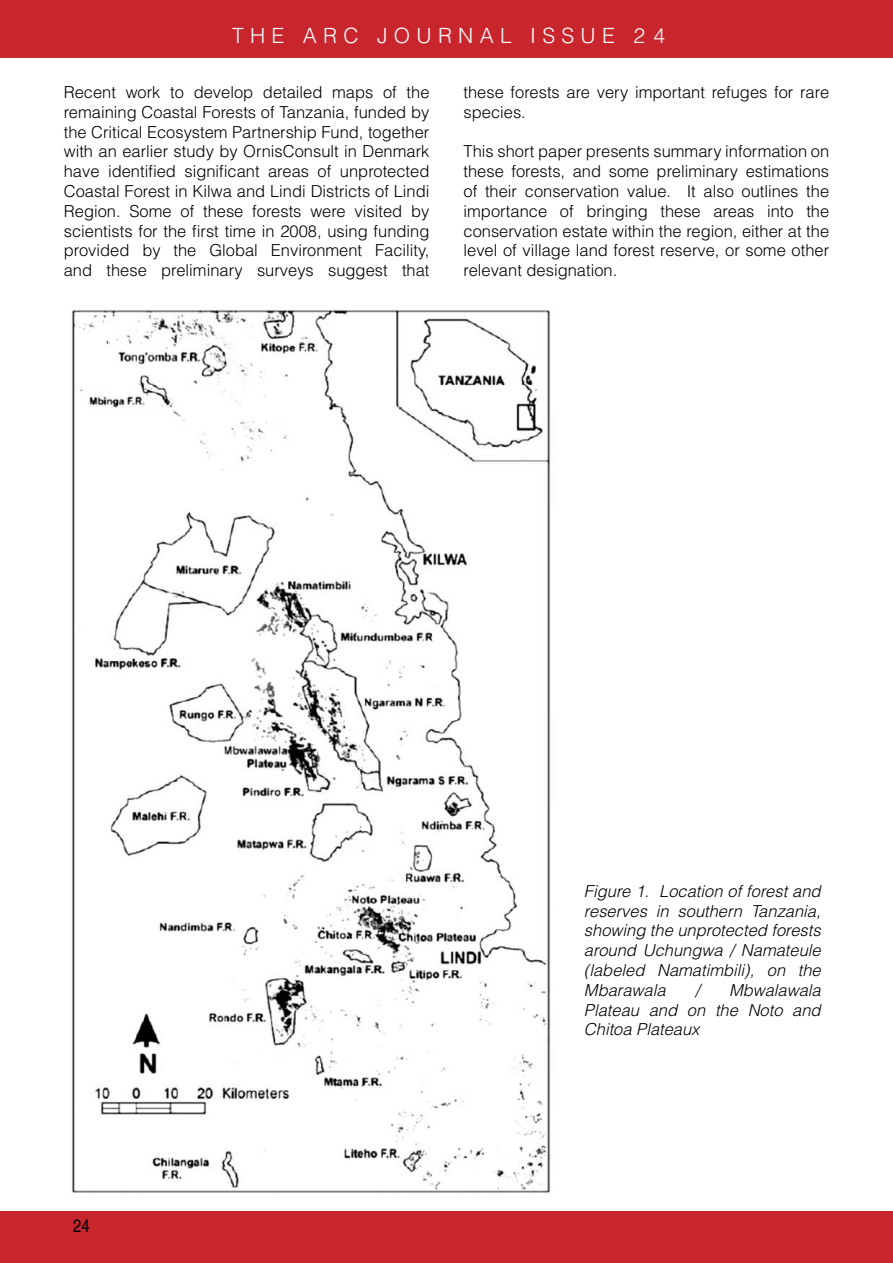
<style>
.page{position:relative;width:893px;height:1263px;background:#fff}
.page>*{position:absolute;margin:0;border:0;box-sizing:border-box;transform-origin:0 0}
.t1{font:300 21px "Helvetica";letter-spacing:.3em;color:#fff}
.t2{font:condensed 18px "Helvetica";color:#000}
.t3{font:300 16.5px/19.8px "Helvetica";color:#000;text-align:justify}
.t4{font:italic 300 16.5px/19.8px "Helvetica";color:#000;text-align:justify}
</style>
<div class="page">
<div style="left:0;top:1211px;width:893px;height:52px;background:#c9252c"></div>
<div style="left:0;top:0;width:893px;height:58px;background:#c9252c"></div>
<img style="left:72px;top:309px;width:479px;height:884px">
<p class="t1" style="left:232px;top:22px;width:434px">the arc journal Issue 24</p>
<p class="t3" style="left:64px;top:82px;width:367px">Recent work to develop detailed maps of the remaining Coastal Forests of Tanzania, funded by the Critical Ecosystem Partnership Fund, together with an earlier study by OrnisConsult in Denmark have identified significant areas of unprotected Coastal Forest in Kilwa and Lindi Districts of Lindi Region. Some of these forests were visited by scientists for the first time in 2008, using funding provided by the Global Environment Facility, and these preliminary surveys suggest that</p>
<p class="t3" style="left:463px;top:82px;width:367px">these forests are very important refuges for rare species.</p>
<p class="t3" style="left:463px;top:141px;width:367px">This short paper presents summary information on these forests, and some preliminary estimations of their conservation value. It also outlines the importance of bringing these areas into the conservation estate within the region, either at the level of village land forest reserve, or some other relevant designation.</p>
<p class="t2" style="left:73px;top:1215px;width:18px">24</p>
<p class="t4" style="left:584px;top:880px;width:238px">Figure 1. Location of forest and reserves in southern Tanzania, showing the unprotected forests around Uchungwa / Namateule (labeled Namatimbili), on the Mbarawala</p>
<p class="t4" style="left:695px;top:979px;width:6px">/</p>
<p class="t4" style="left:584px;top:979px;width:238px;text-indent:145px">Mbwalawala Plateau and on the Noto and Chitoa Plateaux</p>
</div>
